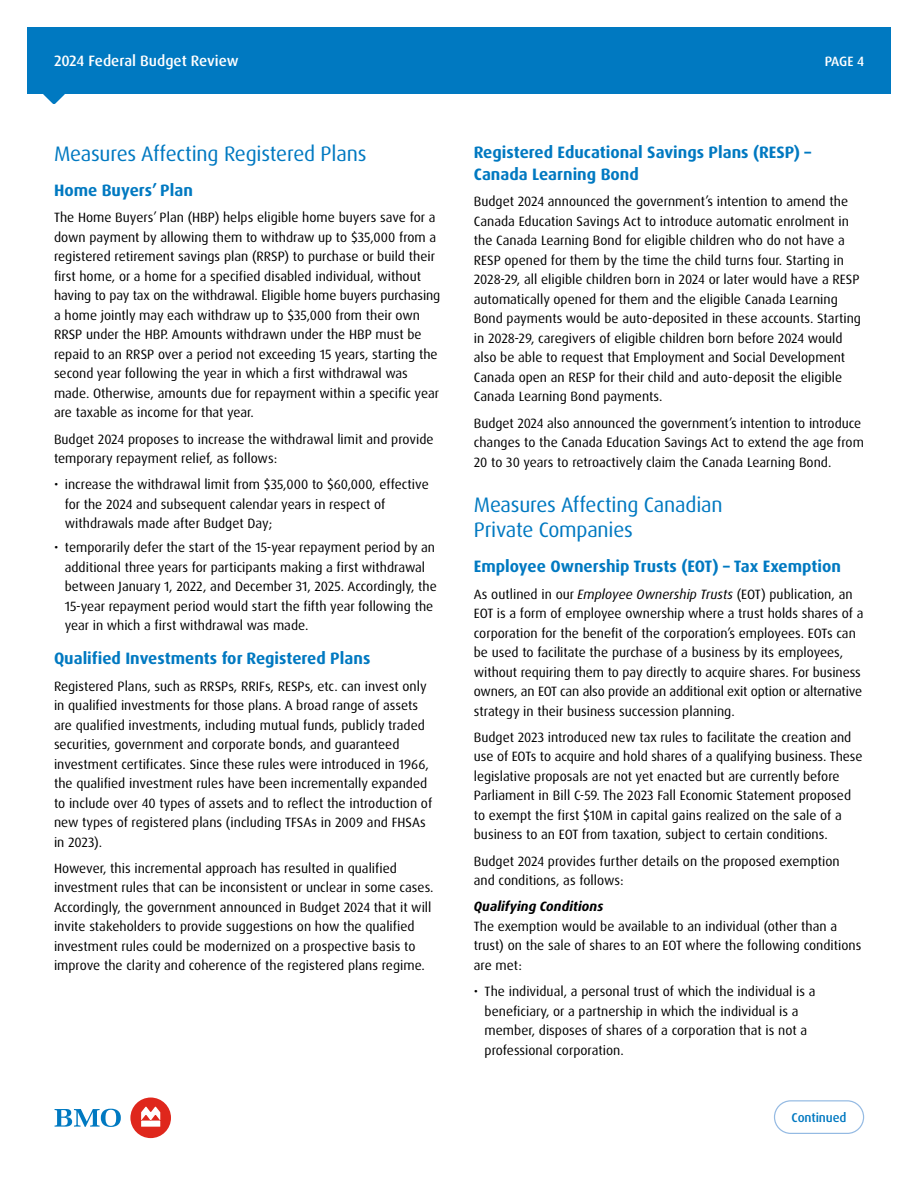
<style>
.page{position:relative;width:918px;height:1188px;background:#fff}
.page>*{position:absolute;margin:0;border:0;box-sizing:border-box;transform-origin:0 0}
.Section_Headline_H3{font:21px/25.5px "Dax Pro";letter-spacing:-.01em;color:#0079c1}
.Paragraph_Headline_H4{font:700 16.5px/22.5px "Dax Pro";color:#0079c1}
.t1{font:500 15px "Dax Pro";color:#fff}
.Body_Copy{font:13.5px/19.5px "Dax Pro";color:#000}
.Subhead_italic_H5{font:italic 700 13.5px "Dax Pro";color:#000}
.t2{font:500 13.5px "Dax Pro";color:#fff}
.t3{font:500 12.75px "Dax Pro";letter-spacing:-.01em;color:#0079c1}
.s1{font-style:italic}
</style>
<div class="page">
<div style="left:27px;top:27px;width:864px;height:67px;background:#0079c1"></div>
<svg style="left:43px;top:94px;width:22px;height:10px"></svg>
<svg style="left:774px;top:1100px;width:90px;height:34px"></svg>
<svg style="left:55px;top:1109px;width:66px;height:18px"></svg>
<div style="left:130px;top:1098px;width:41px;height:40px;background:#df271c;border-radius:50%"></div>
<svg style="left:141px;top:1107px;width:19px;height:20px"></svg>
<p class="t1" style="left:54px;top:51px;width:186px">2024 Federal Budget Review</p>
<h3 class="Section_Headline_H3" style="left:54px;top:141px;width:314px">Measures Affecting Registered Plans</h3>
<h4 class="Paragraph_Headline_H4" style="left:54px;top:179px;width:140px">Home Buyers’ Plan</h4>
<p class="Body_Copy" style="left:54px;top:208px;width:388px">The Home Buyers’ Plan (HBP) helps eligible home buyers save for a down payment by allowing them to withdraw up to $35,000 from a registered retirement savings plan (RRSP) to purchase or build their first home, or a home for a specified disabled individual, without having to pay tax on the withdrawal. Eligible home buyers purchasing a home jointly may each withdraw up to $35,000 from their own RRSP under the HBP. Amounts withdrawn under the HBP must be repaid to an RRSP over a period not exceeding 15 years, starting the second year following the year in which a first withdrawal was made. Otherwise, amounts due for repayment within a specific year are taxable as income for that year.</p>
<p class="Body_Copy" style="left:54px;top:429px;width:381px">Budget 2024 proposes to increase the withdrawal limit and provide temporary repayment relief, as follows:</p>
<p class="Body_Copy" style="left:65px;top:475px;width:366px;text-indent:-11px">• increase the withdrawal limit from $35,000 to $60,000, effective for the 2024 and subsequent calendar years in respect of withdrawals made after Budget Day;</p>
<p class="Body_Copy" style="left:65px;top:538px;width:374px;text-indent:-11px">• temporarily defer the start of the 15-year repayment period by an additional three years for participants making a first withdrawal between January 1, 2022, and December 31, 2025. Accordingly, the 15-year repayment period would start the fifth year following the year in which a first withdrawal was made.</p>
<h4 class="Paragraph_Headline_H4" style="left:54px;top:647px;width:318px">Qualified Investments for Registered Plans</h4>
<p class="Body_Copy" style="left:54px;top:676px;width:380px">Registered Plans, such as RRSPs, RRIFs, RESPs, etc. can invest only in qualified investments for those plans. A broad range of assets are qualified investments, including mutual funds, publicly traded securities, government and corporate bonds, and guaranteed investment certificates. Since these rules were introduced in 1966, the qualified investment rules have been incrementally expanded to include over 40 types of assets and to reflect the introduction of new types of registered plans (including TFSAs in 2009 and FHSAs in 2023).</p>
<p class="Body_Copy" style="left:54px;top:858px;width:381px">However, this incremental approach has resulted in qualified investment rules that can be inconsistent or unclear in some cases.<br>Accordingly, the government announced in Budget 2024 that it will invite stakeholders to provide suggestions on how the qualified investment rules could be modernized on a prospective basis to improve the clarity and coherence of the registered plans regime.</p>
<p class="t2" style="left:825px;top:53px;width:41px">PAGE 4</p>
<h4 class="Paragraph_Headline_H4" style="left:474px;top:141px;width:339px">Registered Educational Savings Plans (RESP) –<br>Canada Learning Bond</h4>
<p class="Body_Copy" style="left:474px;top:192px;width:389px">Budget 2024 announced the government’s intention to amend the Canada Education Savings Act to introduce automatic enrolment in the Canada Learning Bond for eligible children who do not have a RESP opened for them by the time the child turns four. Starting in 2028-29, all eligible children born in 2024 or later would have a RESP automatically opened for them and the eligible Canada Learning Bond payments would be auto-deposited in these accounts. Starting in 2028-29, caregivers of eligible children born before 2024 would also be able to request that Employment and Social Development Canada open an RESP for their child and auto-deposit the eligible Canada Learning Bond payments.</p>
<p class="Body_Copy" style="left:474px;top:413px;width:392px">Budget 2024 also announced the government’s intention to introduce changes to the Canada Education Savings Act to extend the age from<br>20 to 30 years to retroactively claim the Canada Learning Bond.</p>
<h3 class="Section_Headline_H3" style="left:474px;top:492px;width:250px">Measures Affecting Canadian<br>Private Companies</h3>
<h4 class="Paragraph_Headline_H4" style="left:474px;top:555px;width:369px">Employee Ownership Trusts (EOT) – Tax Exemption</h4>
<p class="Body_Copy" style="left:474px;top:584px;width:391px">As outlined in our <span class="s1">Employee Ownership Trusts</span> (EOT) publication, an EOT is a form of employee ownership where a trust holds shares of a corporation for the benefit of the corporation’s employees. EOTs can be used to facilitate the purchase of a business by its employees, without requiring them to pay directly to acquire shares. For business owners, an EOT can also provide an additional exit option or alternative strategy in their business succession planning.</p>
<p class="Body_Copy" style="left:474px;top:727px;width:390px">Budget 2023 introduced new tax rules to facilitate the creation and use of EOTs to acquire and hold shares of a qualifying business. These legislative proposals are not yet enacted but are currently before Parliament in Bill C-59. The 2023 Fall Economic Statement proposed to exempt the first $10M in capital gains realized on the sale of a business to an EOT from taxation, subject to certain conditions.</p>
<p class="Body_Copy" style="left:474px;top:851px;width:367px">Budget 2024 provides further details on the proposed exemption and conditions, as follows:</p>
<h5 class="Subhead_italic_H5" style="left:474px;top:898px;width:131px">Qualifying Conditions</h5>
<p class="Body_Copy" style="left:474px;top:916px;width:389px">The exemption would be available to an individual (other than a trust) on the sale of shares to an EOT where the following conditions are met:</p>
<p class="Body_Copy" style="left:485px;top:982px;width:332px;text-indent:-11px">• The individual, a personal trust of which the individual is a beneficiary, or a partnership in which the individual is a member, disposes of shares of a corporation that is not a professional corporation.</p>
<p class="t3" style="left:792px;top:1109px;width:56px">Continued</p>
</div>
